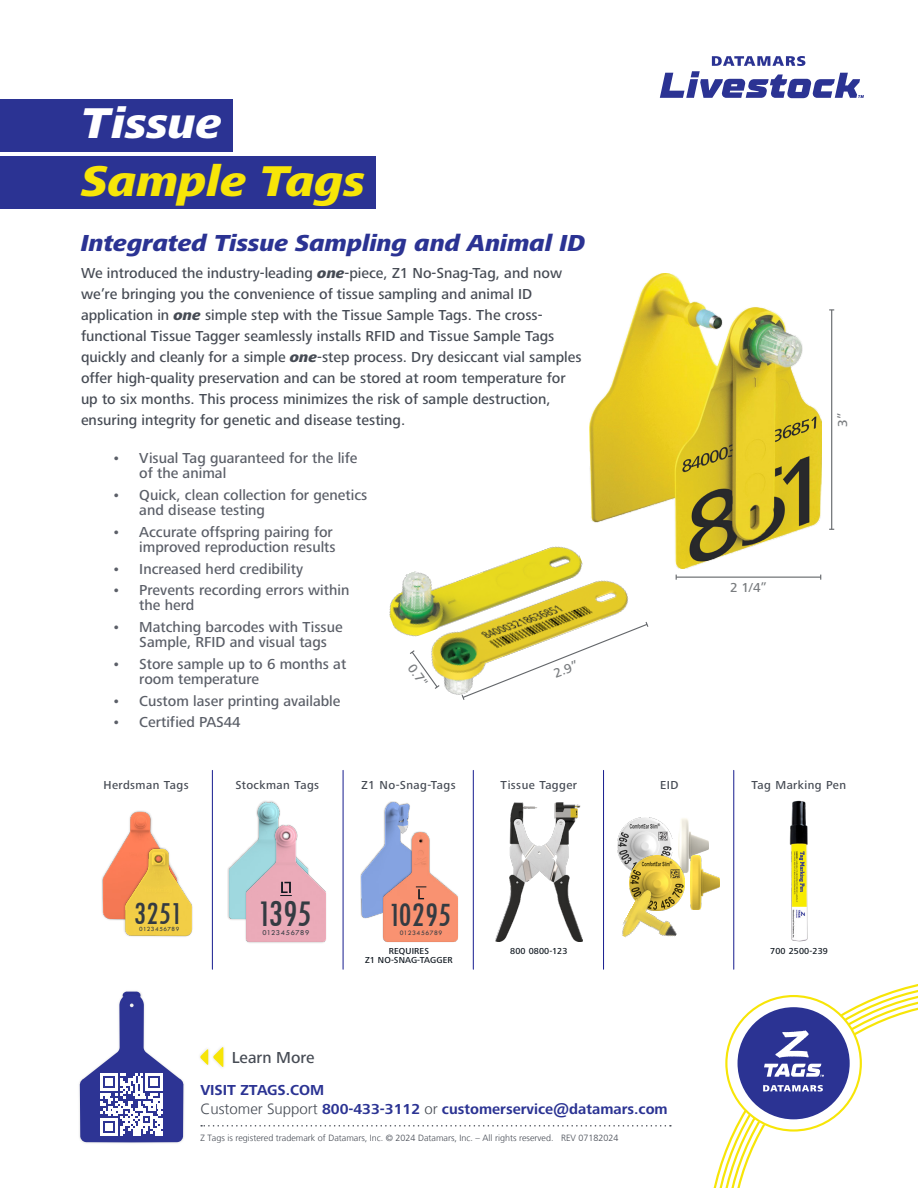
<style>
.page{position:relative;width:918px;height:1188px;background:#fff}
.page>*{position:absolute;margin:0;border:0;box-sizing:border-box;transform-origin:0 0}
.t1{font:italic 800 44.55px "Frutiger Next Pro";color:#f7e508}
.t2{font:italic 800 44.55px "Frutiger Next Pro";color:#fff}
.Section_Divider_Section_Intro_Reverse{font:condensed 39.15px "Tw Cen";color:#343b42}
.Section_Divider_Section_Intro_Reverse-2{font:condensed 35.55px "Tw Cen";color:#343b42}
.Section_Divider_Section_Intro_Reverse-3{font:condensed 33.3px "Tw Cen";color:#343b42}
.t3{font:italic 800 24px "Frutiger Next Pro";color:#2b3393}
.t4{font:500 16.5px "Frutiger Next Pro";color:#464b54}
.t5{font:500 15px/21px "Frutiger Next Pro";color:#464b54}
.t6{font:500 15px/15px "Frutiger Next Pro";color:#5b5f68}
.t7{font:700 15px "Frutiger Next Pro";color:#2b3393}
.Product_Spec_Bullets{font:500 13.5px "Frutiger Next Pro";color:#7a7d80}
.Step_Denoter{font:500 12px "Frutiger Next Pro";letter-spacing:.035em;color:#464b54}
.t8{font:300 9px "Frutiger LT";color:#464b54}
.Step_Denoter-2{font:500 9px "Frutiger Next Pro";letter-spacing:.015em;color:#101820}
.Section_Divider_Section_Intro_Reverse-4{font:7.65px "Tw Cen";letter-spacing:.075em;color:#343b42}
.Section_Divider_Section_Intro_Reverse-5{font:6.9px "Tw Cen";letter-spacing:.075em;color:#343b42}
.Section_Divider_Section_Intro_Reverse-6{font:6.45px "Tw Cen";letter-spacing:.075em;color:#343b42}
.s1{font-weight:800;font-style:italic}
.s2{font-family:"Frutiger LT";font-weight:300;color:#464b54}
</style>
<div class="page">
<div style="left:211px;top:1044px;width:15px;height:26px;background:#231f20;opacity:.15"></div>
<svg style="left:200px;top:1047px;width:23px;height:20px"></svg>
<svg style="left:660px;top:56px;width:204px;height:42px"></svg>
<div style="left:0;top:156px;width:375px;height:53px;background:#2b3393"></div>
<div style="left:0;top:99px;width:232px;height:52px;background:#2b3393"></div>
<svg style="left:713px;top:984px;width:205px;height:204px"></svg>
<svg style="left:201px;top:1125px;width:470px;height:2px"></svg>
<img style="left:431px;top:580px;width:197px;height:115px">
<img style="left:389px;top:546px;width:197px;height:97px">
<svg style="left:461px;top:621px;width:188px;height:79px"></svg>
<svg style="left:410px;top:649px;width:31px;height:41px"></svg>
<img style="left:589px;top:274px;width:232px;height:294px">
<hr style="left:831px;top:310px;width:1px;height:219px;background:#63666a">
<hr style="left:676px;top:577px;width:145px;height:1px;background:#63666a">
<svg style="left:79px;top:992px;width:105px;height:150px"></svg>
<hr style="left:100px;top:1133px;width:18px;height:3px;background:#fff">
<div style="left:105px;top:1123px;width:8px;height:8px;background:#fff"></div>
<img style="left:790px;top:801px;width:18px;height:141px">
<img style="left:495px;top:802px;width:88px;height:140px">
<hr style="left:212px;top:770px;width:1px;height:199px;background:#171c8f">
<hr style="left:343px;top:770px;width:1px;height:199px;background:#171c8f">
<hr style="left:473px;top:770px;width:1px;height:199px;background:#171c8f">
<hr style="left:603px;top:770px;width:1px;height:199px;background:#171c8f">
<hr style="left:733px;top:770px;width:1px;height:199px;background:#171c8f">
<div style="left:360px;top:801px;width:62px;height:118px;background:#231f20;opacity:.2"></div>
<img style="left:361px;top:802px;width:60px;height:115px">
<div style="left:382px;top:831px;width:77px;height:112px;background:#231f20;opacity:.2"></div>
<img style="left:384px;top:832px;width:73px;height:109px">
<svg style="left:416px;top:887px;width:10px;height:12px"></svg>
<img style="left:618px;top:818px;width:55px;height:51px">
<img style="left:679px;top:818px;width:29px;height:55px">
<img style="left:629px;top:856px;width:55px;height:31px">
<img style="left:690px;top:856px;width:30px;height:54px">
<img style="left:622px;top:887px;width:63px;height:51px">
<img style="left:102px;top:811px;width:51px;height:109px">
<img style="left:122px;top:835px;width:71px;height:102px">
<div style="left:227px;top:800px;width:82px;height:121px;background:#231f20;opacity:.2"></div>
<img style="left:229px;top:802px;width:79px;height:117px">
<div style="left:245px;top:824px;width:82px;height:120px;background:#231f20;opacity:.2"></div>
<img style="left:247px;top:825px;width:78px;height:117px">
<svg style="left:280px;top:882px;width:12px;height:14px"></svg>
<p class="t2" style="left:82px;top:98px;width:142px">Tissue</p>
<p class="t1" style="left:82px;top:155px;width:285px">Sample Tags</p>
<p class="t3" style="left:81px;top:229px;width:506px">Integrated Tissue Sampling and Animal ID</p>
<p class="t5" style="left:81px;top:262px;width:502px">We introduced the industry-leading <span class="s1">one</span>-piece, Z1 No-Snag-Tag, and now we’re bringing you the convenience of tissue sampling and animal ID application in <span class="s1">one</span> simple step with the Tissue Sample Tags. The cross&shy;functional Tissue Tagger seamlessly installs RFID and Tissue Sample Tags quickly and cleanly for a simple <span class="s1">one</span>-step process. Dry desiccant vial samples offer high-quality preservation and can be stored at room temperature for up to six months. This process minimizes the risk of sample destruction, ensuring integrity for genetic and disease testing.</p>
<p class="t6" style="left:139px;top:451px;width:220px;text-indent:-27px">• Visual Tag guaranteed for the life of the animal</p>
<p class="t6" style="left:139px;top:488px;width:230px;text-indent:-27px">• Quick, clean collection for genetics and disease testing</p>
<p class="t6" style="left:112px;top:524px;width:225px;text-align:right">• Accurate offspring pairing for improved reproduction results</p>
<p class="t6" style="left:112px;top:561px;width:192px">• Increased herd credibility</p>
<p class="t6" style="left:139px;top:583px;width:212px;text-indent:-27px">• Prevents recording errors within the herd</p>
<p class="t6" style="left:139px;top:620px;width:205px;text-indent:-27px">• Matching barcodes with Tissue<br>Sample, RFID and visual tags</p>
<p class="t6" style="left:139px;top:656px;width:208px;text-indent:-27px">• Store sample up to 6 months at room temperature</p>
<p class="t6" style="left:112px;top:693px;width:230px">• Custom laser printing available</p>
<p class="t6" style="left:112px;top:715px;width:130px">• Certified PAS44</p>
<p class="Product_Spec_Bullets" style="left:417px;top:660px;width:26px;rotate:54deg">0.7"</p>
<p class="Product_Spec_Bullets" style="left:551px;top:666px;width:27px;rotate:-21deg">2.9”</p>
<p class="Product_Spec_Bullets" style="left:730px;top:580px;width:38px">2 1/4”</p>
<p class="Product_Spec_Bullets" style="left:835px;top:427px;width:15px;rotate:-90deg">3”</p>
<p class="Step_Denoter" style="left:104px;top:778px;width:87px">Herdsman Tags</p>
<p class="Step_Denoter" style="left:235px;top:778px;width:85px">Stockman Tags</p>
<p class="Step_Denoter" style="left:362px;top:778px;width:96px">Z1 No-Snag-Tags</p>
<p class="Step_Denoter" style="left:501px;top:778px;width:78px">Tissue Tagger</p>
<p class="Step_Denoter" style="left:660px;top:778px;width:20px">EID</p>
<p class="Step_Denoter" style="left:752px;top:778px;width:96px">Tag Marking Pen</p>
<p class="Section_Divider_Section_Intro_Reverse-3" style="left:134px;top:893px;width:50px">3251</p>
<p class="Section_Divider_Section_Intro_Reverse-6" style="left:139px;top:925px;width:41px">0123456789</p>
<p class="Section_Divider_Section_Intro_Reverse" style="left:258px;top:890px;width:55px">1395</p>
<p class="Section_Divider_Section_Intro_Reverse-4" style="left:262px;top:928px;width:48px">0123456789</p>
<p class="Section_Divider_Section_Intro_Reverse-2" style="left:389px;top:894px;width:64px">10295</p>
<p class="Section_Divider_Section_Intro_Reverse-5" style="left:400px;top:929px;width:44px">0123456789</p>
<p class="Step_Denoter-2" style="left:389px;top:946px;width:42px">REQUIRES</p>
<p class="Step_Denoter-2" style="left:510px;top:946px;width:59px">800 0800-123</p>
<p class="Step_Denoter-2" style="left:770px;top:946px;width:59px">700 2500-239</p>
<p class="Step_Denoter-2" style="left:365px;top:955px;width:89px">Z1 NO-SNAG-TAGGER</p>
<p class="t4" style="left:232px;top:1048px;width:84px">Learn More</p>
<p class="t7" style="left:200px;top:1082px;width:125px">VISIT ZTAGS.COM</p>
<p class="t7" style="left:200px;top:1101px;width:469px"><span class="s2">Customer Support</span> 800-433-3112 <span class="s2">or</span> customerservice@datamars.com</p>
<p class="t8" style="left:200px;top:1132px;width:420px">Z Tags is registered trademark of Datamars, Inc. © 2024 Datamars, Inc. – All rights reserved. REV 07182024</p>
</div>
